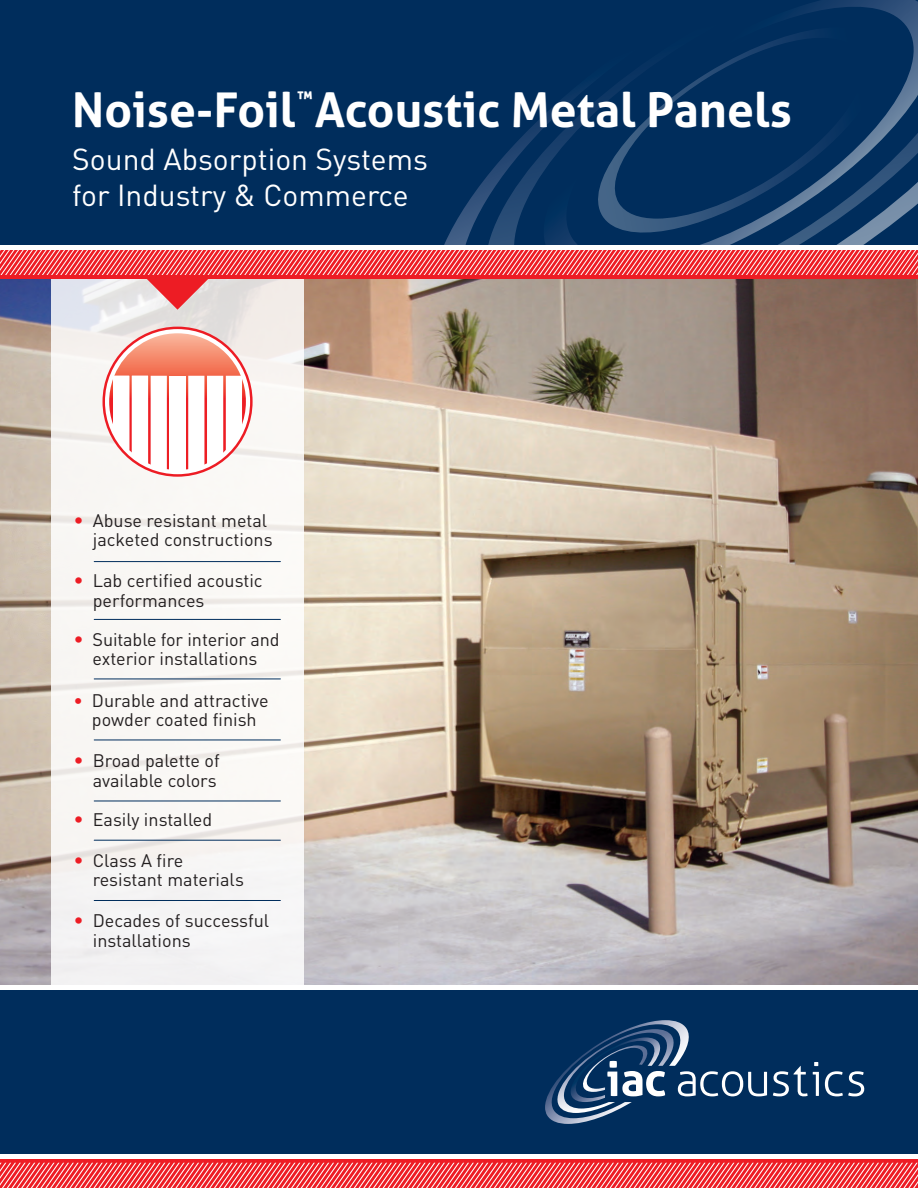
<style>
.page{position:relative;width:918px;height:1188px;background:#fff}
.page>*{position:absolute;margin:0;border:0;box-sizing:border-box;transform-origin:0 0}
.t1{font:700 48px "Aller";color:#fff}
.t2{font:30px/36px "DIN Pro";color:#fff}
.t3{font:italic 700 19.2px "Aller";color:#fff}
.t4{font:18px/19.5px "DIN Pro";color:#231f20}
.s1{font-size:19.5px;color:#ed1c24}
.s2{color:#ed1c24}
</style>
<div class="page">
<div style="left:0;top:989px;width:918px;height:167px;background:#002d5c"></div>
<div style="left:0;top:0;width:918px;height:259px;background:#002d5c"></div>
<svg style="left:444px;top:179px;width:41px;height:66px"></svg>
<svg style="left:485px;top:115px;width:59px;height:130px"></svg>
<svg style="left:544px;top:0;width:374px;height:245px"></svg>
<svg style="left:598px;top:27px;width:284px;height:206px"></svg>
<img style="left:0;top:310px;width:918px;height:675px">
<svg style="left:51px;top:310px;width:253px;height:675px;fill:#f8f6f4"></svg>
<hr style="left:94px;top:561px;width:186px;height:1px;background:#002d5c">
<hr style="left:94px;top:619px;width:186px;height:1px;background:#002d5c">
<hr style="left:94px;top:679px;width:186px;height:1px;background:#002d5c">
<hr style="left:94px;top:740px;width:186px;height:1px;background:#002d5c">
<hr style="left:94px;top:801px;width:186px;height:1px;background:#002d5c">
<hr style="left:94px;top:840px;width:186px;height:1px;background:#002d5c">
<hr style="left:94px;top:900px;width:186px;height:1px;background:#002d5c">
<svg style="left:0;top:279px;width:918px;height:31px;background:#ad9893"></svg>
<div style="left:0;top:250px;width:918px;height:29px;background:#ed1c24"></div>
<svg style="left:0;top:250px;width:918px;height:24px"></svg>
<div style="left:0;top:245px;width:918px;height:5px;background:#fff"></div>
<div style="left:0;top:1159px;width:918px;height:29px;background:#ed1c24"></div>
<div style="left:0;top:1154px;width:918px;height:5px;background:#fff"></div>
<svg style="left:0;top:1163px;width:918px;height:25px"></svg>
<svg style="left:104px;top:328px;width:147px;height:147px"></svg>
<svg style="left:109px;top:333px;width:137px;height:138px"></svg>
<svg style="left:545px;top:1020px;width:320px;height:104px"></svg>
<p class="t1" style="left:72px;top:80px;width:721px">Noise-Foil Acoustic Metal Panels</p>
<p class="t3" style="left:296px;top:86px;width:17px">™</p>
<p class="t2" style="left:72px;top:140px;width:357px">Sound Absorption Systems for Industry &amp; Commerce</p>
<p class="t4" style="left:73px;top:510px;width:201px;text-align:right"><span class="s1">•</span> Abuse resistant metal jacketed constructions</p>
<p class="t4" style="left:93px;top:570px;width:171px;text-indent:-19px"><span class="s1">•</span> Lab certified acoustic performances</p>
<p class="t4" style="left:73px;top:629px;width:208px;text-align:center"><span class="s1">•</span> Suitable for interior and exterior installations</p>
<p class="t4" style="left:73px;top:690px;width:197px;text-align:center"><span class="s2">•</span> Durable and attractive powder coated finish</p>
<p class="t4" style="left:73px;top:750px;width:148px;text-align:right"><span class="s1">•</span> Broad palette of available colors</p>
<p class="t4" style="left:73px;top:809px;width:140px"><span class="s1">•</span> Easily installed</p>
<p class="t4" style="left:93px;top:850px;width:153px;text-indent:-19px"><span class="s1">•</span> Class A fire resistant materials</p>
<p class="t4" style="left:93px;top:910px;width:178px;text-indent:-19px"><span class="s1">•</span> Decades of successful installations</p>
</div>
